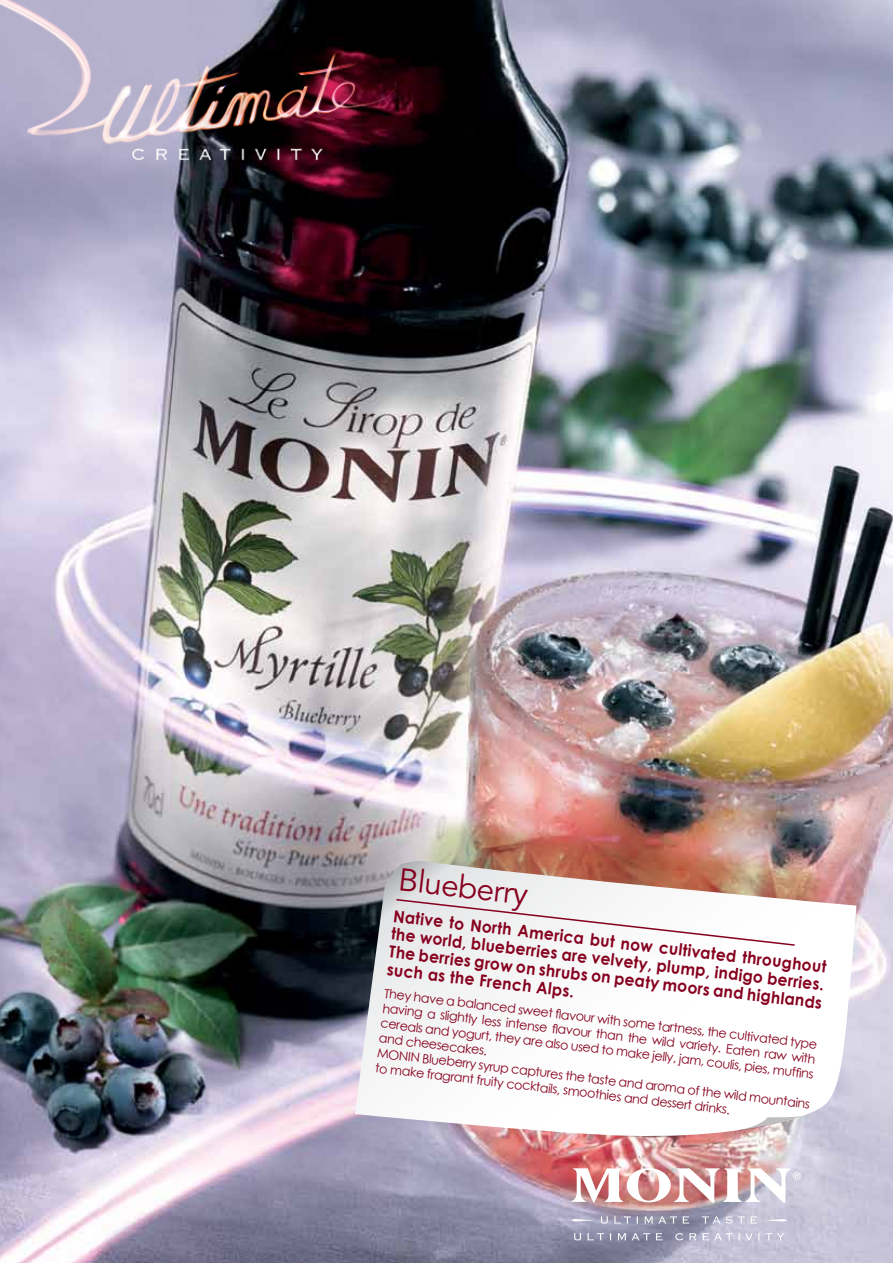
<style>
.page{position:relative;width:893px;height:1263px;background:#fff}
.page>*{position:absolute;margin:0;border:0;box-sizing:border-box;transform-origin:0 0}
.t1{font:31.5px "Avenir LT Std";color:#86001e}
.t2{font:700 16.5px/18.1px "Century Gothic";color:#86001e;text-align:justify;scale:.94 1}
.t3{font:12.75px/15.3px "Century Gothic";color:#86001e;text-align:justify}
</style>
<div class="page">
<img style="left:0;top:0;width:893px;height:1263px">
<img style="left:0;top:0;width:396px;height:161px">
<img style="left:275px;top:631px;width:618px;height:632px">
<svg style="left:355px;top:861px;width:501px;height:277px"></svg>
<svg style="left:736px;top:1113px;width:74px;height:18px"></svg>
<svg style="left:395px;top:898px;width:401px;height:49px"></svg>
<svg style="left:571px;top:1219px;width:22px;height:2px"></svg>
<svg style="left:765px;top:1219px;width:22px;height:2px"></svg>
<svg style="left:571px;top:1168px;width:229px;height:35px"></svg>
<svg style="left:601px;top:1216px;width:7px;height:7px"></svg>
<svg style="left:614px;top:1216px;width:24px;height:8px"></svg>
<svg style="left:644px;top:1216px;width:45px;height:8px"></svg>
<svg style="left:702px;top:1216px;width:55px;height:8px"></svg>
<svg style="left:574px;top:1233px;width:7px;height:7px"></svg>
<svg style="left:587px;top:1233px;width:17px;height:7px"></svg>
<svg style="left:618px;top:1233px;width:32px;height:7px"></svg>
<svg style="left:656px;top:1233px;width:6px;height:7px"></svg>
<svg style="left:675px;top:1233px;width:8px;height:7px"></svg>
<svg style="left:689px;top:1233px;width:7px;height:7px"></svg>
<svg style="left:702px;top:1233px;width:82px;height:7px"></svg>
<h1 class="t1" style="left:401px;top:861px;width:132px;rotate:7deg">Blueberry</h1>
<p class="t2" style="left:395px;top:905px;width:465px;rotate:7deg">Native to North America but now cultivated throughout the world, blueberries are velvety, plump, indigo berries.<br>The berries grow on shrubs on peaty moors and highlands such as the French Alps.</p>
<p class="t3" style="left:385px;top:984px;width:437px;rotate:7deg">They have a balanced sweet fl avour with some tartness, the cultivated type having a slightly less intense fl avour than the wild variety. Eaten raw with cereals and yogurt, they are also used to make jelly, jam, coulis, pies, muffi ns and cheesecakes.</p>
<p class="t3" style="left:378px;top:1044px;width:437px;rotate:7deg">MONIN Blueberry syrup captures the taste and aroma of the wild mountains to make fragrant fruity cocktails, smoothies and dessert drinks.</p>
</div>
